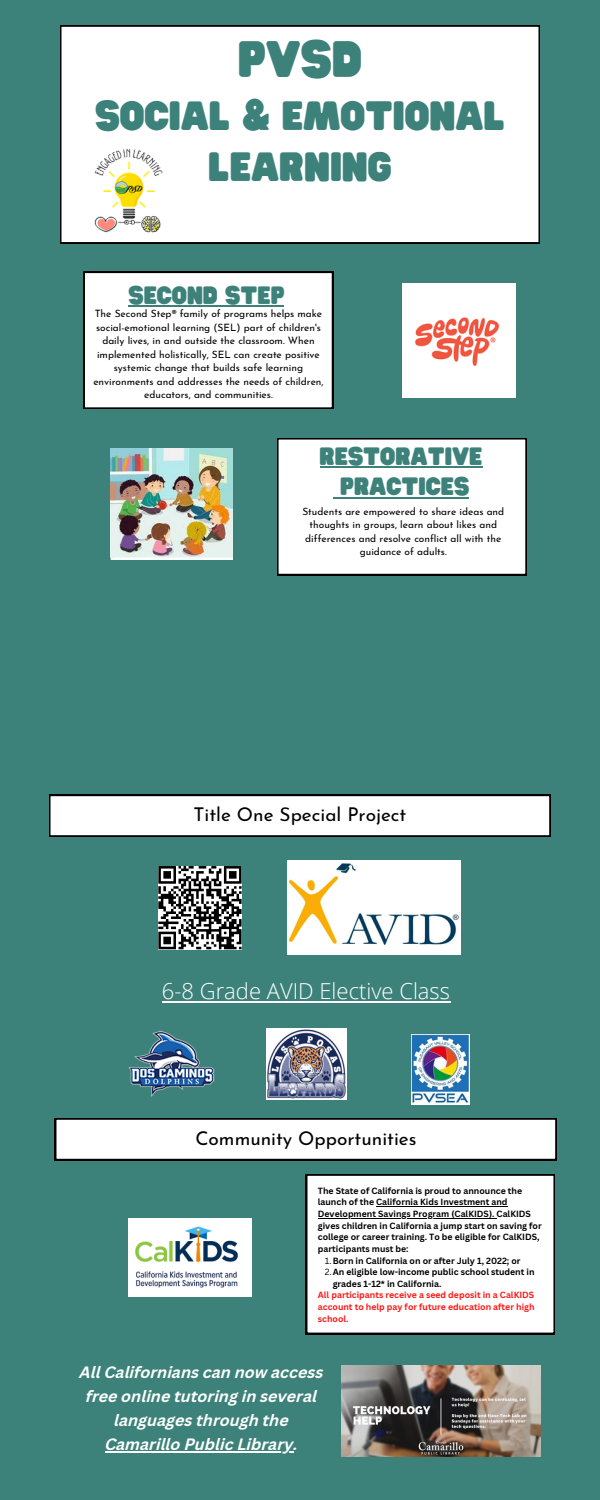
<style>
.page{position:relative;width:600px;height:1500px;background:#3d827a}
.page>*{position:absolute;margin:0;border:0;box-sizing:border-box;transform-origin:0 0}
.t1{font:44.9px "Hitand Run";color:#3d827a}
.t2{font:35.9px/50.2px "Hitand Run";color:#3d827a;text-align:center}
.t3{font:22px/30.8px "Hitand Run";color:#3d827a;text-align:center}
.t4{font:300 22px "Open Sans";color:#fff}
.t5{font:19px "Josefin Sans";color:#000}
.t6{font:italic 700 16px/24px "Canva Sans";color:#fefffe;text-align:center}
.t7{font:10.1px/13.5px "Josefin Sans";color:#000;text-align:center}
.t8{font:700 8.7px/11.6px "Canva Sans";color:#000}
.t9{font:700 8.7px/11.6px "Canva Sans";color:#ff1616;text-align:justify}
.s1{font-weight:400}
</style>
<div class="page">
<img style="left:287px;top:861px;width:173px;height:94px">
<svg style="left:158px;top:866px;width:84px;height:83px;background:#7c7c7c"></svg>
<div style="left:60px;top:25px;width:480px;height:219px;background:#fff"></div>
<img style="left:85px;top:140px;width:86px;height:99px">
<div style="left:83px;top:272px;width:250px;height:137px;background:#fff"></div>
<img style="left:402px;top:284px;width:113px;height:113px">
<img style="left:110px;top:448px;width:123px;height:111px">
<img style="left:128px;top:1219px;width:124px;height:78px">
<div style="left:306px;top:1174px;width:249px;height:160px;background:#fff"></div>
<img style="left:341px;top:1365px;width:199px;height:91px">
<svg style="left:49px;top:795px;width:502px;height:42px;background:#ebebeb"></svg>
<svg style="left:55px;top:1118px;width:502px;height:42px;background:#ebebeb"></svg>
<img style="left:128px;top:1030px;width:86px;height:67px">
<img style="left:267px;top:1029px;width:80px;height:70px">
<img style="left:412px;top:1034px;width:58px;height:71px">
<hr style="left:162px;top:1001px;width:288px;height:1px;background:#fff">
<hr style="left:129px;top:306px;width:155px;height:1px;background:#3d827a">
<div style="left:277px;top:438px;width:250px;height:137px;background:#fff"></div>
<hr style="left:340px;top:497px;width:129px;height:1px;background:#3d827a">
<hr style="left:105px;top:1452px;width:188px;height:1px;background:#fefffe">
<hr style="left:376px;top:1206px;width:132px;height:1px;background:#000">
<hr style="left:318px;top:1218px;width:179px;height:1px;background:#000">
<h1 class="t1" style="left:238px;top:34px;width:126px">PVSD</h1>
<h2 class="t2" style="left:95px;top:93px;width:411px">SOCIAL &amp; EMOTIONAL<br>LEARNING</h2>
<h3 class="t3" style="left:129px;top:281px;width:157px">SECOND STEP</h3>
<p class="t7" style="left:93px;top:308px;width:232px">The Second Step® family of programs helps make social-emotional learning (SEL) part of children's daily lives, in and outside the classroom. When implemented holistically, SEL can create positive systemic change that builds safe learning environments and addresses the needs of children, educators, and communities.</p>
<h3 class="t3" style="left:320px;top:442px;width:164px">RESTORATIVE<br>PRACTICES</h3>
<p class="t7" style="left:302px;top:505px;width:203px">Students are empowered to share ideas and thoughts in groups, learn about likes and differences and resolve conflict all with the guidance of adults.</p>
<h3 class="t5" style="left:194px;top:807px;width:214px">Title One Special Project</h3>
<h3 class="t4" style="left:162px;top:976px;width:290px">6-8 Grade AVID Elective Class</h3>
<h3 class="t5" style="left:195px;top:1130px;width:223px">Community Opportunities</h3>
<p class="t8" style="left:318px;top:1185px;width:225px">The State of California is proud to announce the launch of the California Kids Investment and Development Savings Program (CalKIDS). CalKIDS gives children in California a jump start on saving for college or career training. To be eligible for CalKIDS, participants must be:</p>
<p class="t9" style="left:318px;top:1289px;width:218px">All participants receive a seed deposit in a CalKIDS account to help pay for future education after high school.</p>
<p class="t8" style="left:325px;top:1254px;width:197px"><span class="s1">1.</span>Born in California on or after July 1, 2022; or</p>
<p class="t8" style="left:325px;top:1266px;width:211px"><span class="s1">2.</span>An eligible low-income public school student in</p>
<p class="t8" style="left:333px;top:1278px;width:110px">grades 1-12* in California.</p>
<h3 class="t6" style="left:80px;top:1362px;width:245px">All Californians can now access free online tutoring in several languages through the<br>Camarillo Public Library.</h3>
</div>
